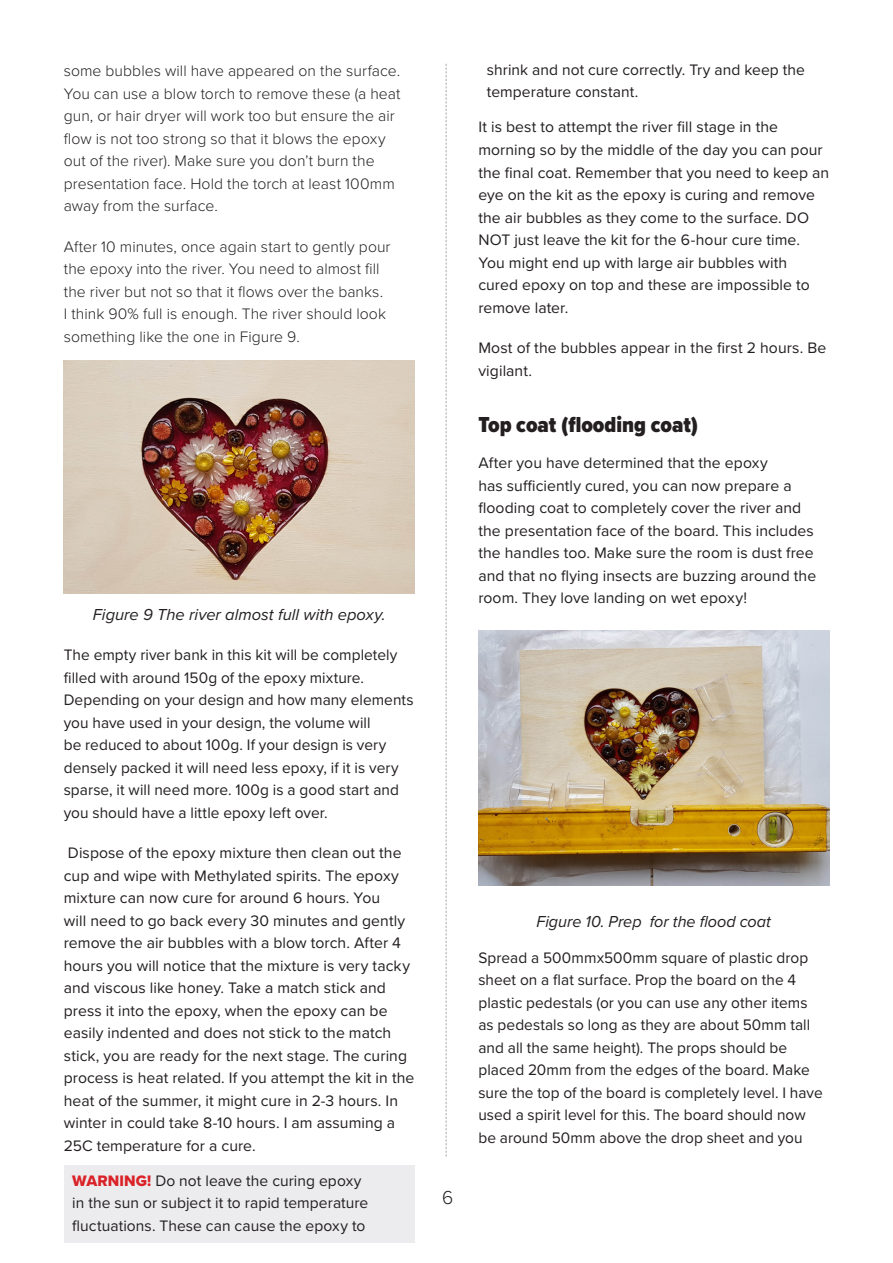
<style>
.page{position:relative;width:893px;height:1263px;background:#fff}
.page>*{position:absolute;margin:0;border:0;box-sizing:border-box;transform-origin:0 0}
.t1{font:900 22.5px "Proxima Nova Cond";color:#231f20}
.t2{font:300 19.5px "Proxima Nova";color:#231f20}
.T1{font:italic 16.5px "Proxima Nova";color:#231f20}
.Figs{font:italic 16.5px "Proxima Nova";color:#231f20}
.T1-2{font:15.75px/22.5px "Proxima Nova";letter-spacing:.005em;color:#231f20}
.T1-3{font:300 15.75px/22.5px "Proxima Nova";letter-spacing:.005em;color:#231f20}
.W{font:15.75px/22.5px "Proxima Nova";letter-spacing:.005em;color:#231f20}
.s1{font-family:"Proxima Nova Extrabld";color:#da2328}
</style>
<div class="page">
<svg style="left:446px;top:64px;width:1px;height:1093px"></svg>
<div style="left:64px;top:1165px;width:351px;height:78px;background:#ececee"></div>
<img style="left:64px;top:360px;width:351px;height:233px">
<img style="left:478px;top:630px;width:351px;height:255px">
<p class="T1-3" style="left:64px;top:59px;width:338px">some bubbles will have appeared on the surface.<br>You can use a blow torch to remove these (a heat gun, or hair dryer will work too but ensure the air flow is not too strong so that it blows the epoxy out of the river). Make sure you don’t burn the presentation face. Hold the torch at least 100mm away from the surface.</p>
<p class="T1-3" style="left:64px;top:234px;width:328px">After 10 minutes, once again start to gently pour the epoxy into the river. You need to almost fill the river but not so that it flows over the banks.<br>I think 90% full is enough. The river should look something like the one in Figure 9.</p>
<p class="T1" style="left:93px;top:602px;width:294px">Figure 9 The river almost full with epoxy.</p>
<p class="T1-2" style="left:64px;top:643px;width:351px">The empty river bank in this kit will be completely filled with around 150g of the epoxy mixture.<br>Depending on your design and how many elements you have used in your design, the volume will<br>be reduced to about 100g. If your design is very densely packed it will need less epoxy, if it is very sparse, it will need more. 100g is a good start and you should have a little epoxy left over.</p>
<p class="T1-2" style="left:64px;top:841px;width:352px">Dispose of the epoxy mixture then clean out the cup and wipe with Methylated spirits. The epoxy mixture can now cure for around 6 hours. You<br>will need to go back every 30 minutes and gently remove the air bubbles with a blow torch. After 4 hours you will notice that the mixture is very tacky and viscous like honey. Take a match stick and press it into the epoxy, when the epoxy can be easily indented and does not stick to the match stick, you are ready for the next stage. The curing process is heat related. If you attempt the kit in the heat of the summer, it might cure in 2-3 hours. In winter in could take 8-10 hours. I am assuming a 25C temperature for a cure.</p>
<p class="W" style="left:72px;top:1169px;width:298px"><span class="s1">WARNING!</span> Do not leave the curing epoxy in the sun or subject it to rapid temperature fluctuations. These can cause the epoxy to</p>
<p class="W" style="left:487px;top:58px;width:320px">shrink and not cure correctly. Try and keep the temperature constant.</p>
<p class="T1-2" style="left:478px;top:115px;width:352px">It is best to attempt the river fill stage in the morning so by the middle of the day you can pour the final coat. Remember that you need to keep an eye on the kit as the epoxy is curing and remove the air bubbles as they come to the surface. DO NOT just leave the kit for the 6-hour cure time.<br>You might end up with large air bubbles with cured epoxy on top and these are impossible to remove later.</p>
<p class="T1-2" style="left:478px;top:336px;width:349px">Most of the bubbles appear in the first 2 hours. Be vigilant.</p>
<h3 class="t1" style="left:478px;top:408px;width:221px">Top coat (flooding coat)</h3>
<p class="T1-2" style="left:478px;top:451px;width:339px">After you have determined that the epoxy<br>has sufficiently cured, you can now prepare a flooding coat to completely cover the river and the presentation face of the board. This includes the handles too. Make sure the room is dust free and that no flying insects are buzzing around the room. They love landing on wet epoxy!</p>
<p class="t2" style="left:442px;top:1183px;width:13px">6</p>
<p class="Figs" style="left:536px;top:909px;width:236px">Figure 10. Prep for the flood coat</p>
<p class="T1-2" style="left:478px;top:945px;width:346px">Spread a 500mmx500mm square of plastic drop sheet on a flat surface. Prop the board on the 4 plastic pedestals (or you can use any other items as pedestals so long as they are about 50mm tall and all the same height). The props should be placed 20mm from the edges of the board. Make sure the top of the board is completely level. I have used a spirit level for this. The board should now be around 50mm above the drop sheet and you</p>
</div>
